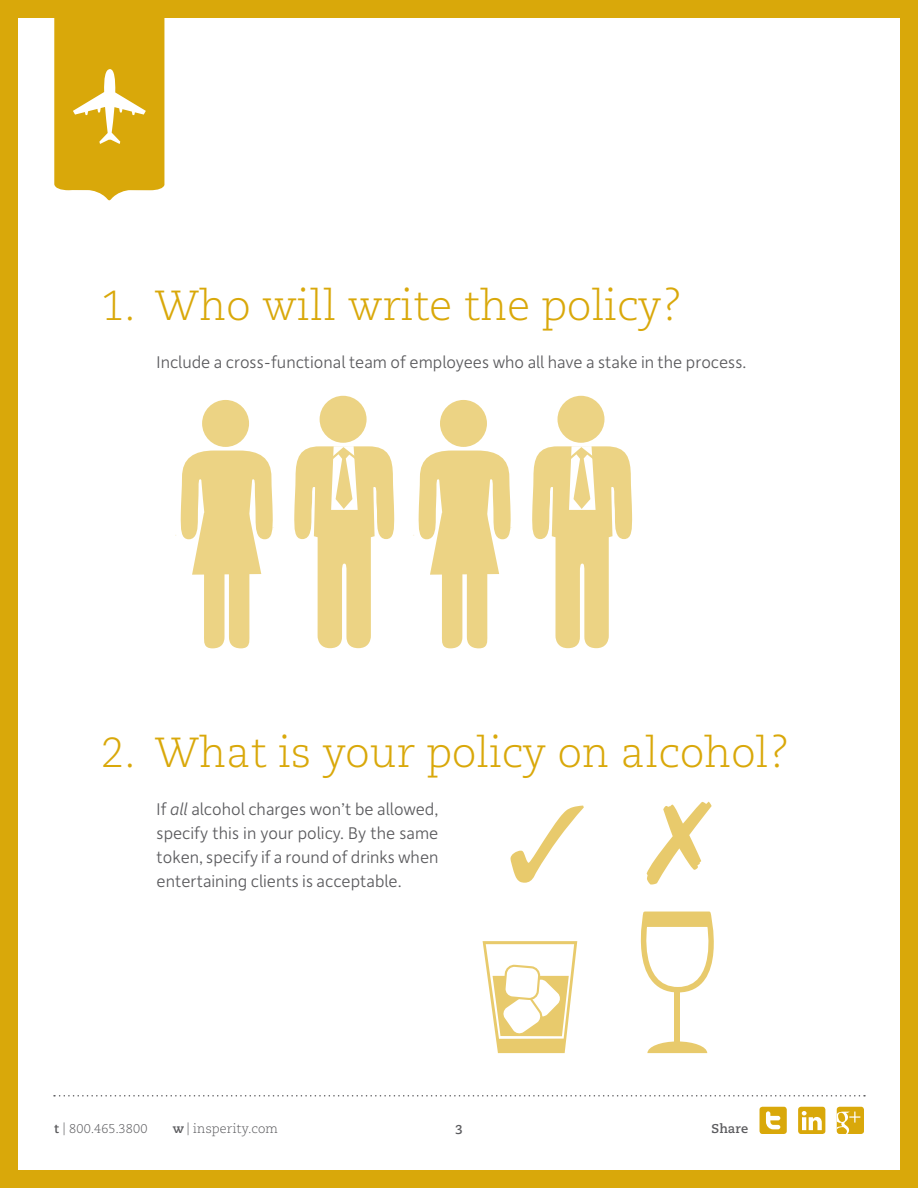
<style>
.page{position:relative;width:918px;height:1188px;background:#fff}
.page>*{position:absolute;margin:0;border:0;box-sizing:border-box;transform-origin:0 0}
.t1{font:300 42px "Caecilia LT Std";color:#d9a80a}
.body-copy{font:300 18px/24px "Depot New";color:#5b5b5e;text-align:justify}
.t2{font:300 12.75px "Caecilia LT Std";letter-spacing:.015em;color:#5b5b5e}
.t3{font:700 12.75px "Caecilia LT Std";letter-spacing:.005em;color:#5b5b5e}
.s1{font-style:italic}
.s2{font-weight:700}
</style>
<div class="page">
<svg style="left:54px;top:19px;width:110px;height:182px;background:#ddb329"></svg>
<div style="left:440px;top:400px;width:47px;height:47px;background:#ecd384;border-radius:50%"></div>
<svg style="left:418px;top:451px;width:93px;height:197px"></svg>
<div style="left:558px;top:396px;width:46px;height:47px;background:#ecd384;border-radius:50%"></div>
<svg style="left:532px;top:446px;width:100px;height:202px"></svg>
<div style="left:202px;top:400px;width:47px;height:47px;background:#ecd384;border-radius:50%"></div>
<svg style="left:181px;top:451px;width:92px;height:197px"></svg>
<div style="left:320px;top:396px;width:47px;height:47px;background:#ecd384;border-radius:50%"></div>
<svg style="left:294px;top:446px;width:100px;height:202px"></svg>
<svg style="left:483px;top:941px;width:94px;height:112px"></svg>
<svg style="left:511px;top:806px;width:73px;height:77px"></svg>
<svg style="left:647px;top:802px;width:65px;height:83px"></svg>
<svg style="left:640px;top:911px;width:74px;height:83px"></svg>
<svg style="left:647px;top:1041px;width:60px;height:12px"></svg>
<div style="left:675px;top:991px;width:5px;height:52px;background:#e8ca6c"></div>
<svg style="left:54px;top:1095px;width:811px;height:2px"></svg>
<div style="left:760px;top:1107px;width:27px;height:27px;background:#d9a80a;border-radius:3px"></div>
<svg style="left:766px;top:1111px;width:14px;height:18px"></svg>
<div style="left:798px;top:1107px;width:27px;height:27px;background:#d9a80a;border-radius:3px"></div>
<svg style="left:802px;top:1111px;width:20px;height:19px"></svg>
<div style="left:837px;top:1107px;width:27px;height:27px;background:#d9a80a;border-radius:3px"></div>
<svg style="left:837px;top:1112px;width:23px;height:22px"></svg>
<div style="left:0;top:0;width:918px;height:1188px;border:18px solid #d9a80a"></div>
<p class="t1" style="left:101px;top:281px;width:583px">1. Who will write the policy?</p>
<p class="body-copy" style="left:157px;top:349px;width:591px">Include a cross-functional team of employees who all have a stake in the process.</p>
<p class="t1" style="left:101px;top:729px;width:690px">2. What is your policy on alcohol?</p>
<p class="body-copy" style="left:157px;top:796px;width:283px">If <span class="s1">all</span> alcohol charges won’t be allowed, specify this in your policy. By the same token, specify if a round of drinks when entertaining clients is acceptable.</p>
<p class="t2" style="left:54px;top:1121px;width:95px"><span class="s2">t</span> | 800.465.3800</p>
<p class="t2" style="left:173px;top:1121px;width:106px"><span class="s2">w</span> | insperity.com</p>
<p class="t3" style="left:455px;top:1122px;width:9px">3</p>
<p class="t3" style="left:712px;top:1121px;width:38px">Share</p>
</div>
